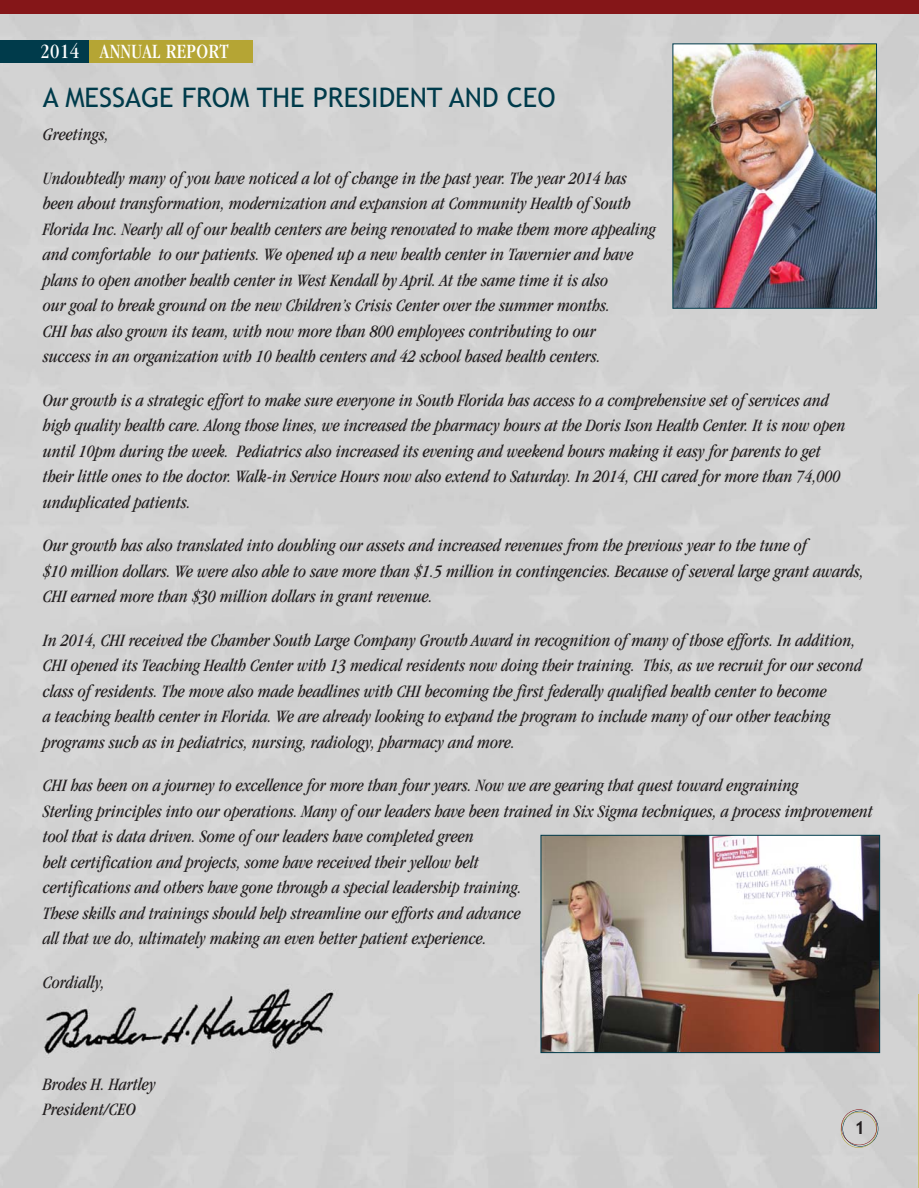
<style>
.page{position:relative;width:919px;height:1188px;background:#fff}
.page>*{position:absolute;margin:0;border:0;box-sizing:border-box;transform-origin:0 0}
.t1{font:27px "Trebuchet MS";color:#003b4b}
.t2{font:condensed 21px "Garamond";letter-spacing:.02em;color:#fff}
.t3{font:italic condensed 18px/25.5px "Garamond";color:#231f20}
.t4{font:700 18px "Trebuchet MS";color:#231f20}
</style>
<div class="page">
<div style="left:0;top:14px;width:918px;height:1174px;background:#d2d2d2"></div>
<hr style="left:918px;top:994px;width:1px;height:194px;background:#cbbe73">
<hr style="left:918px;top:968px;width:1px;height:30px;background:#003b4b">
<img style="left:674px;top:46px;width:200px;height:261px">
<div style="left:672px;top:44px;width:204px;height:265px;border:1px solid #003b4b"></div>
<div style="left:0;top:40px;width:252px;height:23px;background:#b5a534"></div>
<div style="left:0;top:40px;width:89px;height:23px;background:#003b4b"></div>
<div style="left:0;top:0;width:918px;height:14px;background:#851618"></div>
<div style="left:842px;top:1111px;width:35px;height:36px;border:1px solid #003b4b;border-radius:50%"></div>
<div style="left:840px;top:1112px;width:36px;height:36px;border:1px solid #b5a534;border-radius:50%"></div>
<div style="left:840px;top:1109px;width:36px;height:36px;border:1px solid #851618;border-radius:50%"></div>
<hr style="left:918px;top:40px;width:1px;height:30px;background:#003b4b">
<img style="left:542px;top:837px;width:335px;height:214px">
<div style="left:540px;top:835px;width:339px;height:218px;border:1px solid #003b4b"></div>
<p class="t2" style="left:40px;top:43px;width:189px">2014 ANNUAL REPORT</p>
<h1 class="t1" style="left:43px;top:87px;width:514px">A MESSAGE FROM THE PRESIDENT AND CEO</h1>
<p class="t3" style="left:43px;top:123px;width:67px">Greetings,</p>
<p class="t3" style="left:43px;top:167px;width:614px">Undoubtedly many of you have noticed a lot of change in the past year. The year 2014 has been about transformation, modernization and expansion at Community Health of South Florida Inc. Nearly all of our health centers are being renovated to make them more appealing and comfortable to our patients. We opened up a new health center in Tavernier and have plans to open another health center in West Kendall by April. At the same time it is also<br>our goal to break ground on the new Children’s Crisis Center over the summer months.<br>CHI has also grown its team, with now more than 800 employees contributing to our<br>success in an organization with 10 health centers and 42 school based health centers.</p>
<p class="t3" style="left:43px;top:389px;width:803px">Our growth is a strategic effort to make sure everyone in South Florida has access to a comprehensive set of services and high quality health care. Along those lines, we increased the pharmacy hours at the Doris Ison Health Center. It is now open until 10pm during the week. Pediatrics also increased its evening and weekend hours making it easy for parents to get their little ones to the doctor. Walk-in Service Hours now also extend to Saturday. In 2014, CHI cared for more than 74,000 unduplicated patients.</p>
<p class="t3" style="left:43px;top:534px;width:822px">Our growth has also translated into doubling our assets and increased revenues from the previous year to the tune of<br>$10 million dollars. We were also able to save more than $1.5 million in contingencies. Because of several large grant awards,<br>CHI earned more than $30 million dollars in grant revenue.</p>
<p class="t3" style="left:43px;top:629px;width:820px">In 2014, CHI received the Chamber South Large Company Growth Award in recognition of many of those efforts. In addition, CHI opened its Teaching Health Center with 13 medical residents now doing their training. This, as we recruit for our second class of residents. The move also made headlines with CHI becoming the first federally qualified health center to become<br>a teaching health center in Florida. We are already looking to expand the program to include many of our other teaching programs such as in pediatrics, nursing, radiology, pharmacy and more.</p>
<p class="t3" style="left:43px;top:774px;width:831px">CHI has been on a journey to excellence for more than four years. Now we are gearing that quest toward engraining<br>Sterling principles into our operations. Many of our leaders have been trained in Six Sigma techniques, a process improvement tool that is data driven. Some of our leaders have completed green<br>belt certification and projects, some have received their yellow belt<br>certifications and others have gone through a special leadership training.<br>These skills and trainings should help streamline our efforts and advance<br>all that we do, ultimately making an even better patient experience.</p>
<p class="t3" style="left:43px;top:971px;width:63px">Cordially,</p>
<p class="t3" style="left:43px;top:1073px;width:114px">Brodes H. Hartley<br>President/CEO</p>
<p class="t4" style="left:853px;top:1117px;width:12px">1</p>
</div>
